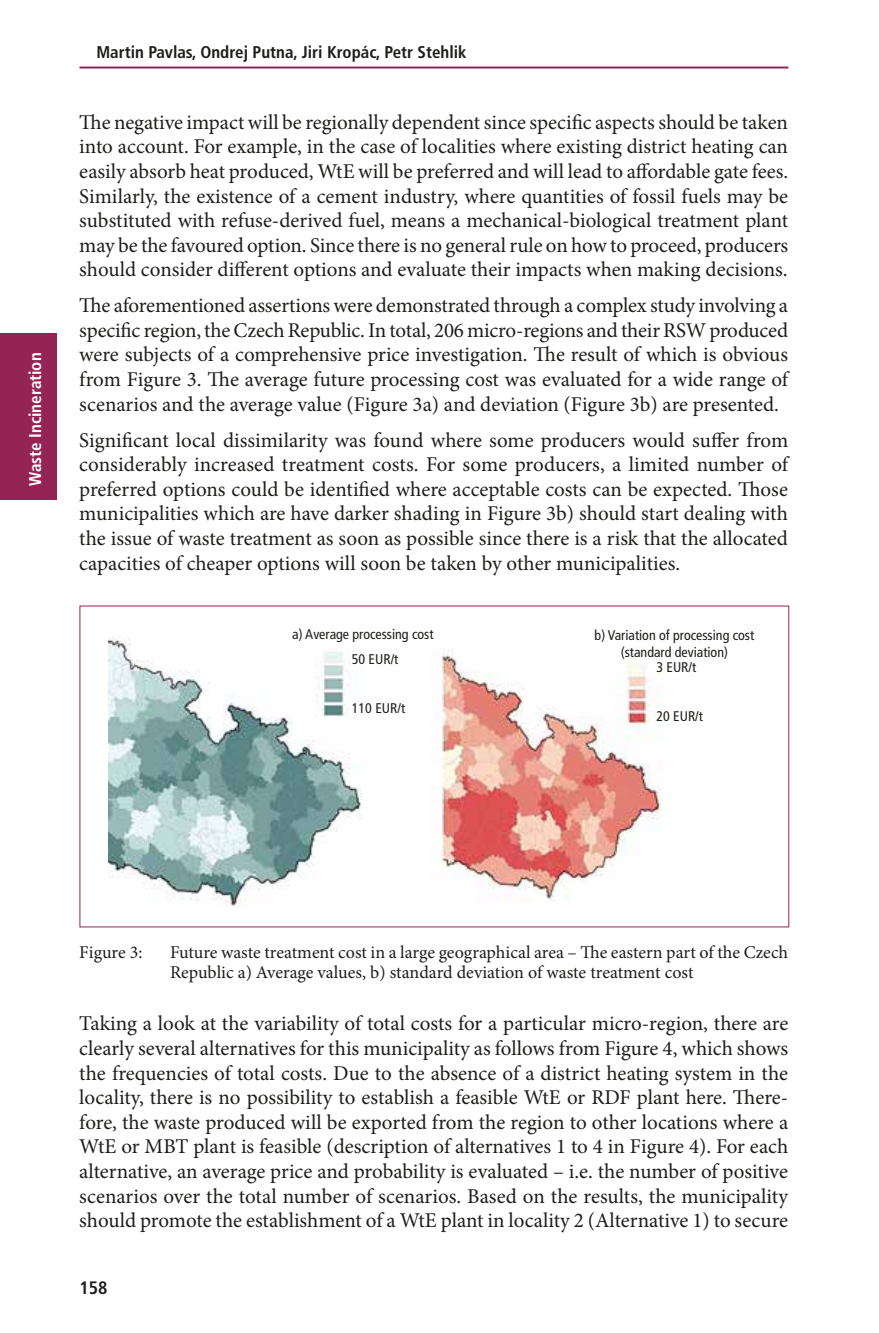
<style>
.page{position:relative;width:879px;height:1333px;background:#fff}
.page>*{position:absolute;margin:0;border:0;box-sizing:border-box;transform-origin:0 0}
.t1{font:21px/24.6px "Minion Pro";color:#1d1d1b;text-align:justify}
.t2{font:18px/20px "Minion Pro";color:#1d1d1b}
.t3{font:700 condensed 18px "Frutiger";color:#1d1d1b}
.t4{font:700 condensed 17px "Frutiger";color:#1d1d1b}
.t5{font:700 condensed 17px "Frutiger";color:#fff}
.t6{font:condensed 14px/24.4px "Frutiger";color:#1d1d1b}
</style>
<div class="page">
<hr style="left:79px;top:66px;width:709px;height:2px;background:#952456">
<div style="left:0;top:333px;width:57px;height:167px;background:#952456"></div>
<img style="left:108px;top:637px;width:554px;height:270px">
<p class="t5" style="left:25px;top:485px;width:134px;rotate:-90deg">Waste Incineration</p>
<p class="t4" style="left:96px;top:42px;width:372px">Martin Pavlas, Ondrej Putna, Jiri Kropác, Petr Stehlik</p>
<p class="t1" style="left:79px;top:110px;width:710px">The negative impact will be regionally dependent since specific aspects should be taken into account. For example, in the case of localities where existing district heating can easily absorb heat produced, WtE will be preferred and will lead to affordable gate fees.<br>Similarly, the existence of a cement industry, where quantities of fossil fuels may be substituted with refuse-derived fuel, means a mechanical-biological treatment plant may be the favoured option. Since there is no general rule on how to proceed, producers should consider different options and evaluate their impacts when making decisions.</p>
<p class="t1" style="left:79px;top:293px;width:710px">The aforementioned assertions were demonstrated through a complex study involving a specific region, the Czech Republic. In total, 206 micro-regions and their RSW produced were subjects of a comprehensive price investigation. The result of which is obvious from Figure 3. The average future processing cost was evaluated for a wide range of scenarios and the average value (Figure 3a) and deviation (Figure 3b) are presented.</p>
<p class="t1" style="left:79px;top:427px;width:710px">Significant local dissimilarity was found where some producers would suffer from considerably increased treatment costs. For some producers, a limited number of preferred options could be identified where acceptable costs can be expected. Those municipalities which are have darker shading in Figure 3b) should start dealing with the issue of waste treatment as soon as possible since there is a risk that the allocated capacities of cheaper options will soon be taken by other municipalities.</p>
<p class="t6" style="left:352px;top:622px;width:83px;text-indent:-60px">a) Average processing cost<br>50 EUR/t</p>
<p class="t6" style="left:352px;top:696px;width:55px">110 EUR/t</p>
<p class="t6" style="left:594px;top:627px;width:161px;line-height:16.8px;text-align:center">b) Variation of processing cost (standard deviation)</p>
<p class="t6" style="left:656px;top:655px;width:41px">3 EUR/t</p>
<p class="t6" style="left:656px;top:704px;width:48px">20 EUR/t</p>
<p class="t2" style="left:79px;top:941px;width:65px">Figure 3:</p>
<p class="t2" style="left:170px;top:941px;width:619px">Future waste treatment cost in a large geographical area – The eastern part of the Czech<br>Republic a) Average values, b) standard deviation of waste treatment cost</p>
<p class="t1" style="left:79px;top:1011px;width:710px">Taking a look at the variability of total costs for a particular micro-region, there are clearly several alternatives for this municipality as follows from Figure 4, which shows the frequencies of total costs. Due to the absence of a district heating system in the locality, there is no possibility to establish a feasible WtE or RDF plant here. There&shy;fore, the waste produced will be exported from the region to other locations where a WtE or MBT plant is feasible (description of alternatives 1 to 4 in Figure 4). For each alternative, an average price and probability is evaluated – i.e. the number of positive scenarios over the total number of scenarios. Based on the results, the municipality should promote the establishment of a WtE plant in locality 2 (Alternative 1) to secure</p>
<p class="t3" style="left:79px;top:1276px;width:30px">158</p>
</div>
